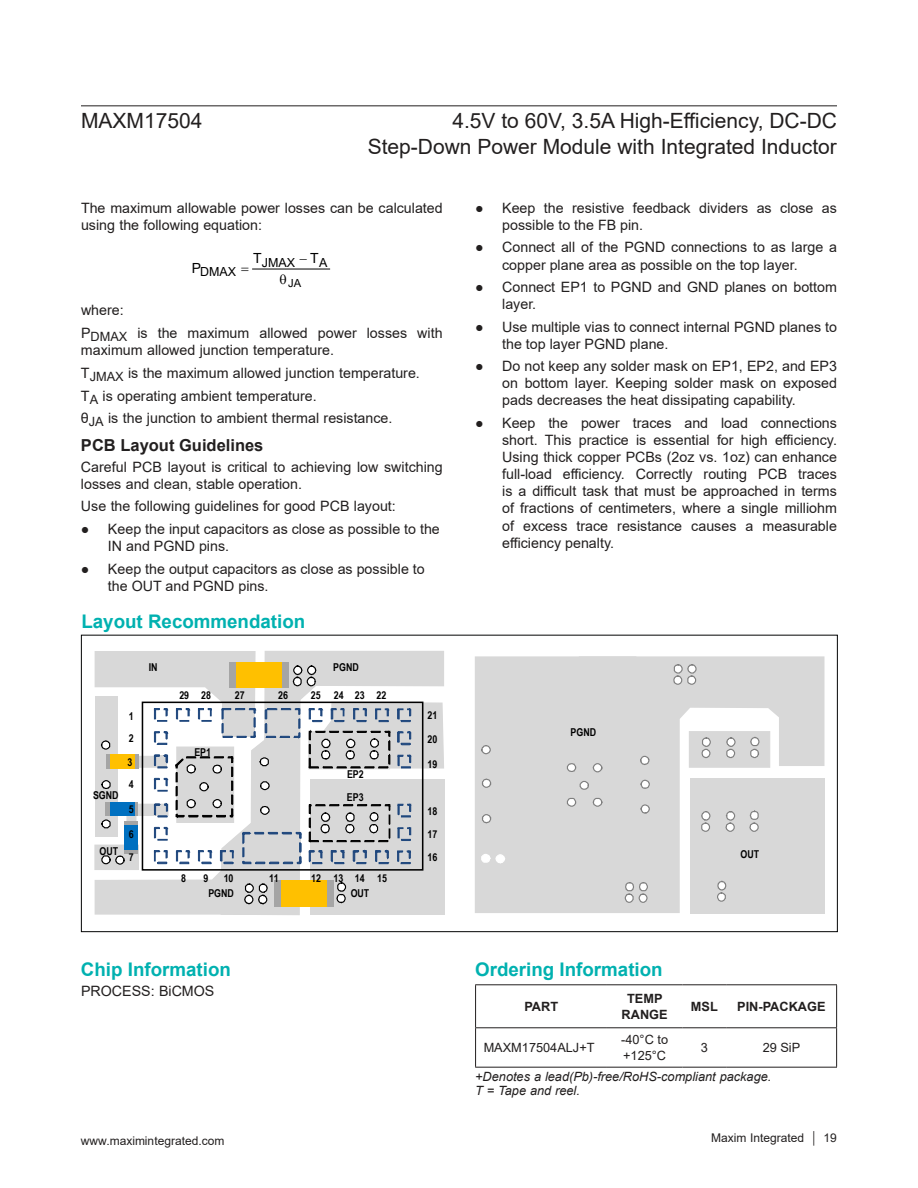
<style>
.page{position:relative;width:918px;height:1188px;background:#fff}
.page>*{position:absolute;margin:0;border:0;box-sizing:border-box;transform-origin:0 0}
.t1{font:21px/25.2px "Arial";color:#221f1f;text-align:right}
.t2{font:700 18.75px "Arial";color:#00b1b0}
.t3{font:700 16.5px "Arial";color:#221f1f}
.t4{font:14.25px/17.1px "Arial";color:#221f1f}
.t5{font:13.95px "Arial";color:#000}
.t6{font:italic 12.75px/14.4px "Arial";color:#221f1f}
.t7{font:12.75px/15.3px "Arial";color:#221f1f}
.t8{font:700 12.75px/15.3px "Arial";color:#221f1f;text-align:center}
.t9{font:12.45px "Arial";letter-spacing:-.005em;color:#000}
.t10{font:12px "Arial";color:#221f1f}
.t11{font:11.1px "Arial";color:#000}
.t12{font:700 10.8px/23.1px "Arial Narrow";color:#000}
</style>
<div class="page">
<hr style="left:253px;top:269px;width:77px;height:1px;background:#000">
<hr style="left:475px;top:984px;width:132px;height:1px;background:#221f1f">
<hr style="left:475px;top:985px;width:1px;height:42px;background:#221f1f">
<hr style="left:607px;top:984px;width:75px;height:1px;background:#221f1f">
<hr style="left:682px;top:984px;width:44px;height:1px;background:#221f1f">
<hr style="left:726px;top:984px;width:111px;height:1px;background:#221f1f">
<hr style="left:836px;top:985px;width:1px;height:42px;background:#221f1f">
<hr style="left:475px;top:1027px;width:132px;height:1px;background:#221f1f">
<hr style="left:475px;top:1028px;width:1px;height:39px;background:#221f1f">
<hr style="left:607px;top:1027px;width:75px;height:1px;background:#221f1f">
<hr style="left:682px;top:1027px;width:44px;height:1px;background:#221f1f">
<hr style="left:726px;top:1027px;width:111px;height:1px;background:#221f1f">
<hr style="left:836px;top:1028px;width:1px;height:39px;background:#221f1f">
<hr style="left:475px;top:1067px;width:132px;height:1px;background:#221f1f">
<hr style="left:607px;top:1067px;width:75px;height:1px;background:#221f1f">
<hr style="left:682px;top:1067px;width:44px;height:1px;background:#221f1f">
<hr style="left:726px;top:1067px;width:111px;height:1px;background:#221f1f">
<svg style="left:475px;top:656px;width:350px;height:257px;background:#dadada"></svg>
<div style="left:511px;top:754px;width:36px;height:13px;background:#d8d8d8"></div>
<div style="left:578px;top:656px;width:59px;height:74px;background:#d8d8d8"></div>
<div style="left:689px;top:731px;width:81px;height:37px;background:#d8d8d8"></div>
<div style="left:512px;top:802px;width:37px;height:12px;background:#d8d8d8"></div>
<div style="left:507px;top:804px;width:10px;height:23px;background:#d8d8d8"></div>
<svg style="left:480px;top:853px;width:26px;height:12px"></svg>
<svg style="left:716px;top:880px;width:11px;height:23px"></svg>
<svg style="left:579px;top:780px;width:10px;height:10px"></svg>
<svg style="left:592px;top:762px;width:11px;height:11px"></svg>
<svg style="left:566px;top:763px;width:11px;height:10px"></svg>
<svg style="left:701px;top:737px;width:10px;height:22px"></svg>
<svg style="left:592px;top:797px;width:11px;height:11px"></svg>
<svg style="left:566px;top:797px;width:11px;height:11px"></svg>
<svg style="left:726px;top:737px;width:10px;height:22px"></svg>
<svg style="left:750px;top:736px;width:10px;height:23px"></svg>
<svg style="left:701px;top:810px;width:10px;height:23px"></svg>
<svg style="left:725px;top:810px;width:11px;height:23px"></svg>
<svg style="left:749px;top:810px;width:11px;height:22px"></svg>
<svg style="left:624px;top:881px;width:25px;height:23px"></svg>
<svg style="left:673px;top:664px;width:24px;height:22px"></svg>
<svg style="left:640px;top:803px;width:10px;height:11px"></svg>
<svg style="left:640px;top:779px;width:11px;height:11px"></svg>
<svg style="left:640px;top:755px;width:10px;height:11px"></svg>
<svg style="left:481px;top:813px;width:11px;height:11px"></svg>
<svg style="left:481px;top:778px;width:11px;height:11px"></svg>
<svg style="left:481px;top:744px;width:10px;height:11px"></svg>
<svg style="left:95px;top:866px;width:125px;height:49px;fill:#d8d8d8"></svg>
<svg style="left:220px;top:866px;width:90px;height:49px;background:#d0d0ce"></svg>
<div style="left:310px;top:780px;width:135px;height:135px;background:#d8d8d8"></div>
<div style="left:274px;top:881px;width:60px;height:26px;background:#a5a5a5"></div>
<div style="left:281px;top:881px;width:46px;height:26px;background:#ffc000"></div>
<div style="left:95px;top:845px;width:43px;height:24px;background:#d8d8d8"></div>
<div style="left:94px;top:845px;width:45px;height:25px;border:1px solid #d8d8d8"></div>
<svg style="left:336px;top:882px;width:11px;height:22px"></svg>
<svg style="left:244px;top:883px;width:24px;height:23px"></svg>
<svg style="left:95px;top:651px;width:350px;height:215px"></svg>
<hr style="left:81px;top:105px;width:756px;height:1px;background:#221f1f">
<h1 class="t1" style="left:81px;top:109px;width:123px">MAXM17504</h1>
<h1 class="t1" style="left:368px;top:108px;width:471px">4.5V to 60V, 3.5A High-E昀케ciency, DC-DC<br>Step-Down Power Module with Integrated Inductor</h1>
<p class="t4" style="left:81px;top:201px;width:363px">The maximum allowable power losses can be calculated using the following equation:</p>
<p class="t5" style="left:253px;top:253px;width:10px">T</p>
<p class="t5" style="left:299px;top:253px;width:21px">−T</p>
<p class="t9" style="left:262px;top:258px;width:35px">JMAX</p>
<p class="t9" style="left:319px;top:258px;width:10px">A</p>
<p class="t5" style="left:192px;top:262px;width:11px">P</p>
<p class="t4" style="left:81px;top:300px;width:363px;line-height:22.6px">where:<br>P<sub>DMAX</sub> is the maximum allowed power losses with</p>
<p class="t4" style="left:81px;top:340px;width:340px;line-height:22.6px">maximum allowed junction temperature.<br>T<sub>JMAX</sub> is the maximum allowed junction temperature.<br>T<sub>A</sub> is operating ambient temperature.<br>θ<sub>JA</sub> is the junction to ambient thermal resistance.</p>
<p class="t3" style="left:81px;top:434px;width:184px">PCB Layout Guidelines</p>
<p class="t4" style="left:81px;top:459px;width:363px">Careful PCB layout is critical to achieving low switching losses and clean, stable operation.</p>
<p class="t4" style="left:81px;top:499px;width:316px">Use the following guidelines for good PCB layout:</p>
<p class="t4" style="left:108px;top:520px;width:333px;text-indent:-27px">● Keep the input capacitors as close as possible to the<br>IN and PGND pins.</p>
<p class="t4" style="left:108px;top:560px;width:318px;text-indent:-27px">● Keep the output capacitors as close as possible to the OUT and PGND pins.</p>
<p class="t9" style="left:200px;top:267px;width:37px">DMAX</p>
<p class="t11" style="left:288px;top:279px;width:14px">JA</p>
<h2 class="t2" style="left:81px;top:608px;width:225px">Layout Recommendation</h2>
<p class="t12" style="left:93px;top:784px;width:27px">SGND</p>
<p class="t12" style="left:100px;top:840px;width:20px">OUT</p>
<p class="t12" style="left:129px;top:705px;width:6px">1</p>
<p class="t12" style="left:129px;top:728px;width:6px">2</p>
<p class="t12" style="left:127px;top:752px;width:6px">3</p>
<p class="t12" style="left:129px;top:773px;width:6px">4</p>
<p class="t12" style="left:129px;top:799px;width:6px">5</p>
<p class="t12" style="left:129px;top:823px;width:6px">6</p>
<p class="t12" style="left:129px;top:846px;width:6px">7</p>
<p class="t12" style="left:149px;top:657px;width:10px">IN</p>
<p class="t12" style="left:333px;top:657px;width:27px">PGND</p>
<p class="t12" style="left:179px;top:685px;width:33px">29 28</p>
<p class="t12" style="left:311px;top:685px;width:11px">25</p>
<p class="t12" style="left:235px;top:685px;width:11px">27</p>
<p class="t12" style="left:355px;top:685px;width:11px">23</p>
<p class="t12" style="left:278px;top:685px;width:11px">26</p>
<p class="t12" style="left:334px;top:685px;width:11px">24</p>
<p class="t12" style="left:377px;top:685px;width:11px">22</p>
<p class="t12" style="left:194px;top:741px;width:18px">EP1</p>
<p class="t12" style="left:347px;top:764px;width:18px">EP2<br>EP3</p>
<p class="t12" style="left:181px;top:867px;width:6px">8</p>
<p class="t12" style="left:204px;top:867px;width:6px">9</p>
<p class="t12" style="left:224px;top:867px;width:11px">10</p>
<p class="t12" style="left:208px;top:883px;width:27px">PGND</p>
<p class="t12" style="left:269px;top:867px;width:11px">11</p>
<p class="t12" style="left:311px;top:867px;width:11px">12</p>
<p class="t12" style="left:333px;top:867px;width:55px">13 14 15</p>
<p class="t12" style="left:351px;top:883px;width:20px">OUT</p>
<h2 class="t2" style="left:81px;top:957px;width:152px">Chip Information</h2>
<p class="t4" style="left:81px;top:984px;width:135px">PROCESS: BiCMOS</p>
<p class="t12" style="left:427px;top:705px;width:11px">21</p>
<p class="t12" style="left:427px;top:728px;width:11px">20</p>
<p class="t12" style="left:427px;top:754px;width:11px">19</p>
<p class="t12" style="left:427px;top:801px;width:11px">18</p>
<p class="t12" style="left:427px;top:823px;width:11px">17</p>
<p class="t12" style="left:427px;top:846px;width:11px">16</p>
<p class="t4" style="left:502px;top:199px;width:336px;text-indent:-27px">● Keep the resistive feedback dividers as close as possible to the FB pin.</p>
<p class="t4" style="left:502px;top:239px;width:336px;text-indent:-27px">● Connect all of the PGND connections to as large a copper plane area as possible on the top layer.</p>
<p class="t4" style="left:502px;top:278px;width:336px;text-indent:-27px">● Connect EP1 to PGND and GND planes on bottom layer.</p>
<p class="t4" style="left:502px;top:318px;width:336px;text-indent:-27px">● Use multiple vias to connect internal PGND planes to the top layer PGND plane.</p>
<p class="t4" style="left:502px;top:358px;width:336px;text-align:justify;text-indent:-27px">● Do not keep any solder mask on EP1, EP2, and EP3 on bottom layer. Keeping solder mask on exposed pads decreases the heat dissipating capability.</p>
<p class="t4" style="left:502px;top:414px;width:336px;text-align:justify;text-indent:-27px">● Keep the power traces and load connections short. This practice is essential for high e昀케ciency.<br>Using thick copper PCBs (2oz vs. 1oz) can enhance full-load e昀케ciency. Correctly routing PCB traces is a di昀케cult task that must be approached in terms of fractions of centimeters, where a single milliohm of excess trace resistance causes a measurable e昀케ciency penalty.</p>
<p class="t12" style="left:571px;top:722px;width:27px">PGND</p>
<h2 class="t2" style="left:475px;top:957px;width:189px">Ordering Information</h2>
<p class="t12" style="left:741px;top:843px;width:20px">OUT</p>
<p class="t8" style="left:524px;top:1000px;width:35px">PART</p>
<p class="t8" style="left:622px;top:992px;width:48px">TEMP<br>RANGE</p>
<p class="t8" style="left:691px;top:1000px;width:28px">MSL</p>
<p class="t8" style="left:737px;top:1000px;width:90px">PIN-PACKAGE</p>
<p class="t7" style="left:484px;top:1041px;width:112px">MAXM17504ALJ+T</p>
<p class="t7" style="left:621px;top:1034px;width:48px">-40°C to +125°C</p>
<p class="t7" style="left:701px;top:1041px;width:9px">3</p>
<p class="t7" style="left:763px;top:1041px;width:39px">29 SiP</p>
<p class="t6" style="left:475px;top:1070px;width:298px">+Denotes a lead(Pb)-free/RoHS-compliant package.<br>T = Tape and reel.</p>
<p class="t10" style="left:81px;top:1132px;width:145px">www.maximintegrated.com</p>
<p class="t10" style="left:711px;top:1133px;width:127px">Maxim Integrated │ 19</p>
</div>
